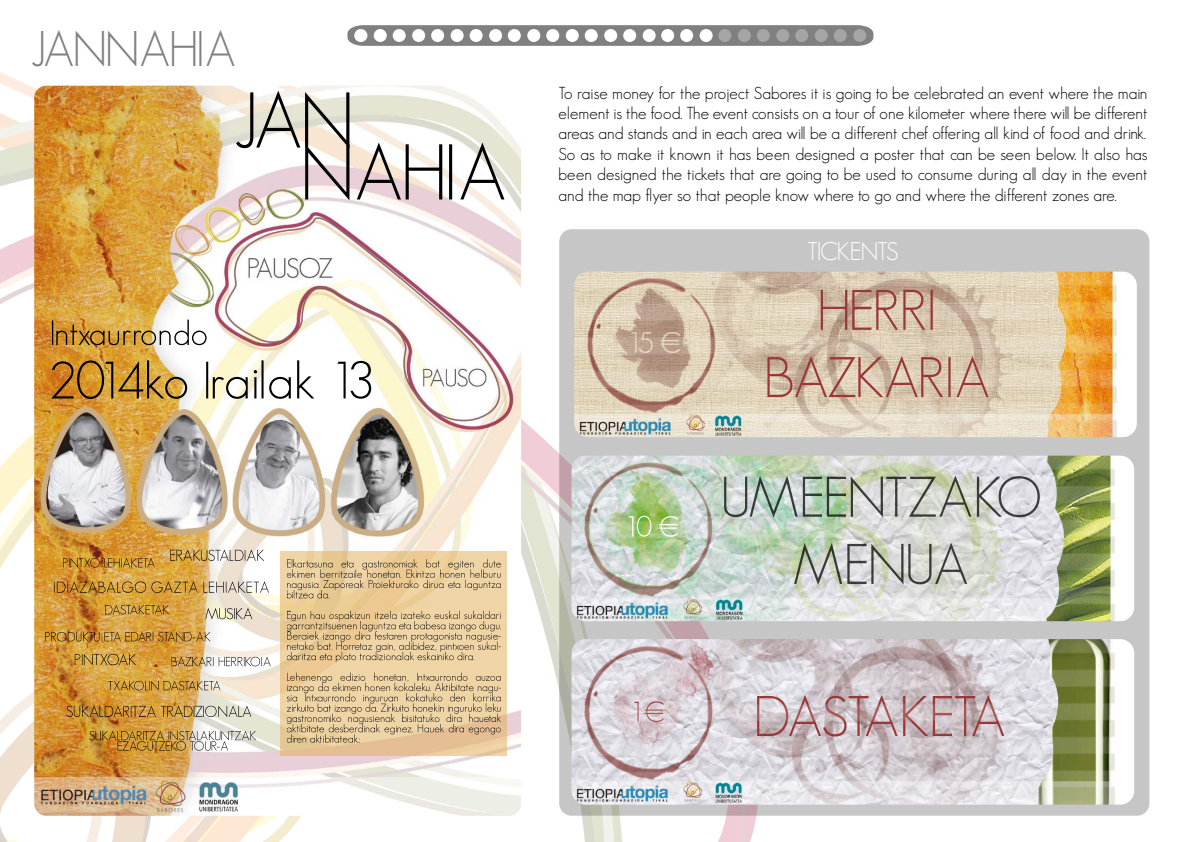
<style>
.page{position:relative;width:1191px;height:842px;background:#fff}
.page>*{position:absolute;margin:0;border:0;box-sizing:border-box;transform-origin:0 0}
.t1{font:300 49px "Geosans";letter-spacing:-.045em;color:#808080}
.t2{font:300 25px "Geosans";letter-spacing:-.05em;color:#fff}
.t3{font:300 17px/20.4px "Geosans";color:#000;text-align:justify}
</style>
<div class="page">
<div style="left:559px;top:229px;width:590px;height:587px;background:#c6c6c6;border-radius:12px"></div>
<svg style="left:0;top:96px;width:34px;height:91px"></svg>
<svg style="left:0;top:268px;width:760px;height:574px"></svg>
<svg style="left:0;top:677px;width:158px;height:165px"></svg>
<img style="left:34px;top:86px;width:487px;height:730px">
<img style="left:281px;top:552px;width:226px;height:203px">
<img style="left:571px;top:639px;width:563px;height:166px">
<img style="left:571px;top:456px;width:563px;height:165px">
<img style="left:574px;top:272px;width:562px;height:165px">
<svg style="left:347px;top:25px;width:526px;height:21px"></svg>
<svg style="left:355px;top:29px;width:13px;height:13px"></svg>
<div style="left:354px;top:29px;width:13px;height:13px;background:#fff;border-radius:50%"></div>
<div style="left:374px;top:29px;width:13px;height:13px;background:#fff;border-radius:50%"></div>
<div style="left:393px;top:29px;width:13px;height:13px;background:#fff;border-radius:50%"></div>
<div style="left:412px;top:29px;width:13px;height:13px;background:#fff;border-radius:50%"></div>
<div style="left:431px;top:29px;width:13px;height:13px;background:#fff;border-radius:50%"></div>
<div style="left:450px;top:29px;width:13px;height:13px;background:#fff;border-radius:50%"></div>
<div style="left:469px;top:29px;width:13px;height:13px;background:#fff;border-radius:50%"></div>
<div style="left:489px;top:29px;width:13px;height:13px;background:#fff;border-radius:50%"></div>
<div style="left:508px;top:29px;width:13px;height:13px;background:#fff;border-radius:50%"></div>
<div style="left:527px;top:29px;width:13px;height:13px;background:#fff;border-radius:50%"></div>
<div style="left:546px;top:29px;width:13px;height:13px;background:#fff;border-radius:50%"></div>
<div style="left:566px;top:29px;width:13px;height:13px;background:#fff;border-radius:50%"></div>
<div style="left:585px;top:29px;width:13px;height:13px;background:#fff;border-radius:50%"></div>
<div style="left:604px;top:29px;width:13px;height:13px;background:#fff;border-radius:50%"></div>
<div style="left:623px;top:29px;width:13px;height:13px;background:#fff;border-radius:50%"></div>
<div style="left:642px;top:29px;width:13px;height:13px;background:#fff;border-radius:50%"></div>
<div style="left:661px;top:29px;width:13px;height:13px;background:#fff;border-radius:50%"></div>
<div style="left:680px;top:29px;width:13px;height:13px;background:#fff;border-radius:50%"></div>
<div style="left:699px;top:29px;width:13px;height:13px;background:#fff;border-radius:50%"></div>
<div style="left:718px;top:29px;width:13px;height:13px;background:#a5a5a5;border-radius:50%"></div>
<div style="left:738px;top:29px;width:13px;height:13px;background:#a5a5a5;border-radius:50%"></div>
<div style="left:757px;top:29px;width:13px;height:13px;background:#a5a5a5;border-radius:50%"></div>
<div style="left:776px;top:29px;width:13px;height:13px;background:#a5a5a5;border-radius:50%"></div>
<div style="left:795px;top:29px;width:13px;height:13px;background:#a5a5a5;border-radius:50%"></div>
<div style="left:814px;top:29px;width:13px;height:13px;background:#a5a5a5;border-radius:50%"></div>
<div style="left:833px;top:29px;width:13px;height:13px;background:#a5a5a5;border-radius:50%"></div>
<div style="left:853px;top:29px;width:13px;height:13px;background:#a5a5a5;border-radius:50%"></div>
<h1 class="t1" style="left:31px;top:22px;width:207px">JANNAHIA</h1>
<p class="t3" style="left:558px;top:82px;width:590px">To raise money for the project Sabores it is going to be celebrated an event where the main element is the food. The event consists on a tour of one kilometer where there will be different areas and stands and in each area will be a different chef offering all kind of food and drink.<br>So as to make it known it has been designed a poster that can be seen below. It also has been designed the tickets that are going to be used to consume during all day in the event and the map flyer so that people know where to go and where the different zones are.</p>
<h2 class="t2" style="left:807px;top:238px;width:93px">TICKENTS</h2>
</div>
